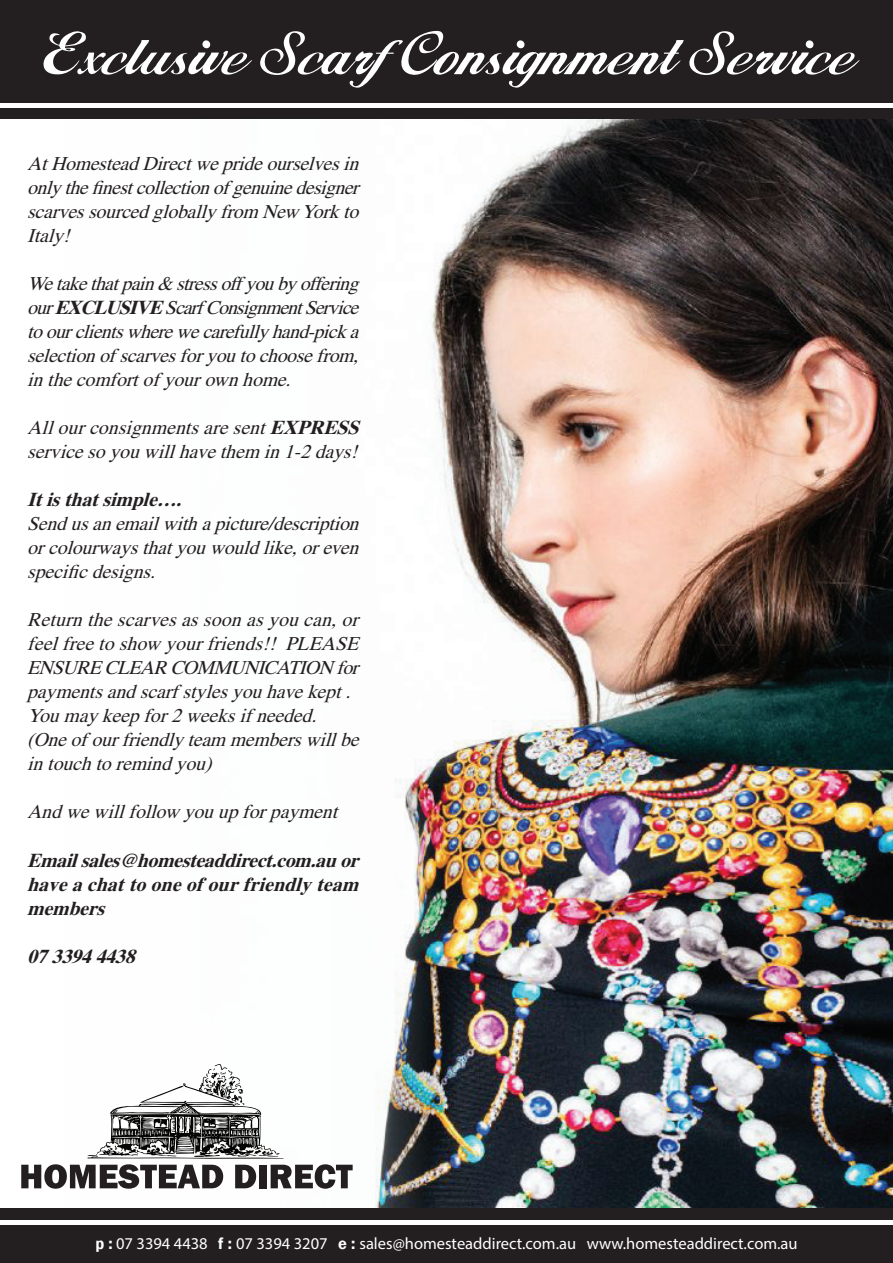
<style>
.page{position:relative;width:893px;height:1263px;background:#fff}
.page>*{position:absolute;margin:0;border:0;box-sizing:border-box;transform-origin:0 0}
.t1{font:61.5px "Alison";letter-spacing:.02em;color:#fff}
.t2{font:italic 19.5px/24px "Times";letter-spacing:-.005em;color:#231f20;text-align:justify}
.t3{font:italic 700 19.5px/24px "Times";color:#231f20;text-align:justify}
.t4{font:16.5px "Myriad Pro";color:#fff}
.s1{font-weight:700}
.s2{font-family:"Franklin Gothic";font-weight:600}
</style>
<div class="page">
<img style="left:64px;top:118px;width:829px;height:1091px">
<div style="left:0;top:1209px;width:893px;height:54px;background:#231f20"></div>
<div style="left:0;top:0;width:893px;height:118px;background:#231f20"></div>
<hr style="left:0;top:103px;width:893px;height:4px;background:#fff">
<div style="left:0;top:1220px;width:893px;height:5px;background:#fff"></div>
<svg style="left:21px;top:1064px;width:332px;height:125px"></svg>
<h1 class="t1" style="left:42px;top:28px;width:810px">Exclusive ScarfConsignment Service</h1>
<p class="t2" style="left:27px;top:152px;width:339px">AtHomesteadDirectweprideourselvesin onlythefinestcollectionofgenuinedesigner scarvessourcedgloballyfrom New Yorkto Italy!</p>
<p class="t2" style="left:27px;top:272px;width:339px">Wetakethatp ain&amp; stressoffyoubyoffering our<span class="s1">EXCLUSIVE</span>ScarfConsignmentService toourclientswherewecarefullyhand-picka selectionofscarvesforyoutochoosefrom, inthecomfortofyourownhome.</p>
<p class="t2" style="left:27px;top:416px;width:339px">Allourconsignmentsaresent<span class="s1">EXPRESS </span>servicesoyouwillhavethem in1-2days!</p>
<p class="t3" style="left:27px;top:487px;width:162px">Itisthatsimple….</p>
<p class="t2" style="left:27px;top:512px;width:339px">Sendusanemailwithapicture/description orcolourwaysthatyouwouldlike,oreven specificdesigns.</p>
<p class="t2" style="left:27px;top:608px;width:339px;text-align:left">Returnthescarvesassoonasyoucan,or feelfreetoshow yourfriends!! PLEASE ENSURECLEAR COMMUNICATION for p aymentsandscarfstylesyouhavekept.<br>Youmaykeep for2weeksifneeded. (Oneofourfriendlyteam memberswillbe intouchtoremindyou)</p>
<p class="t2" style="left:27px;top:800px;width:318px">Andwewillfollow youup forp ayment</p>
<p class="t3" style="left:27px;top:847px;width:339px">Emailsales@homesteaddirect.com.auor haveachattooneofourfriendlyteam members</p>
<p class="t3" style="left:27px;top:943px;width:115px">0733944438</p>
<p class="t4" style="left:95px;top:1234px;width:704px"><span class="s2">p :</span> 07 3394 4438 <span class="s2">f :</span> 07 3394 3207 <span class="s2">e :</span> sales@homesteaddirect.com.au www.homesteaddirect.com.au</p>
</div>
